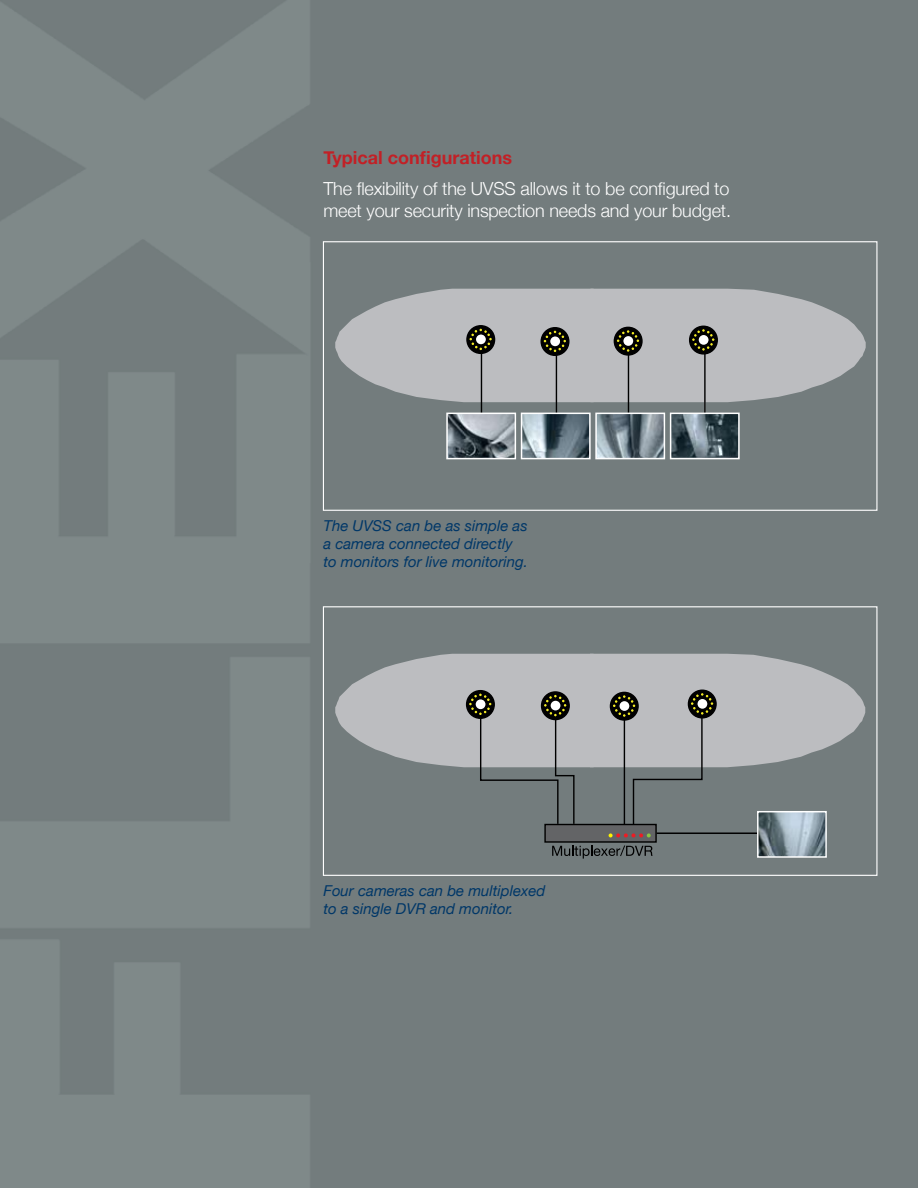
<style>
.page{position:relative;width:918px;height:1188px;background:#fff}
.page>*{position:absolute;margin:0;border:0;box-sizing:border-box;transform-origin:0 0}
.t1{font:300 18px/21.6px "Helvetica Neue";letter-spacing:-.01em;color:#fff}
.t2{font:700 18px "Helvetica Neue";color:#c22026}
.t3{font:italic 15px/18px "Helvetica Neue";color:#003768}
</style>
<div class="page">
<img style="left:0;top:0;width:918px;height:1188px">
<hr style="left:481px;top:354px;width:1px;height:63px;background:#000">
<hr style="left:556px;top:355px;width:1px;height:61px;background:#000">
<hr style="left:628px;top:354px;width:1px;height:62px;background:#000">
<hr style="left:704px;top:353px;width:2px;height:65px;background:#000">
<svg style="left:335px;top:289px;width:531px;height:113px;background:#acaeb0"></svg>
<div style="left:323px;top:241px;width:555px;height:270px;border:1px solid #fff"></div>
<div style="left:545px;top:825px;width:111px;height:17px;background:#636466"></div>
<div style="left:544px;top:824px;width:113px;height:19px;border:1px solid #000"></div>
<svg style="left:609px;top:833px;width:42px;height:4px"></svg>
<hr style="left:657px;top:833px;width:101px;height:1px;background:#000">
<svg style="left:552px;top:846px;width:101px;height:13px"></svg>
<svg style="left:335px;top:654px;width:530px;height:172px;background:#989c9d"></svg>
<div style="left:323px;top:606px;width:555px;height:270px;border:1px solid #fff"></div>
<img style="left:449px;top:416px;width:64px;height:40px">
<div style="left:446px;top:413px;width:70px;height:46px;border:2px solid #fff"></div>
<img style="left:524px;top:416px;width:64px;height:40px">
<div style="left:521px;top:413px;width:70px;height:46px;border:2px solid #fff"></div>
<img style="left:598px;top:416px;width:64px;height:40px">
<div style="left:595px;top:413px;width:70px;height:46px;border:2px solid #fff"></div>
<img style="left:673px;top:416px;width:64px;height:40px">
<div style="left:670px;top:413px;width:70px;height:46px;border:2px solid #fff"></div>
<img style="left:760px;top:814px;width:64px;height:41px">
<div style="left:757px;top:811px;width:70px;height:47px;border:2px solid #fff"></div>
<p class="t2" style="left:323px;top:147px;width:190px">Typical configurations</p>
<p class="t1" style="left:323px;top:177px;width:409px">The flexibility of the UVSS allows it to be configured to meet your security inspection needs and your budget.</p>
<p class="t3" style="left:323px;top:517px;width:206px">The UVSS can be as simple as a camera connected directly to monitors for live monitoring.</p>
<p class="t3" style="left:323px;top:881px;width:223px">Four cameras can be multiplexed to a single DVR and monitor.</p>
</div>
